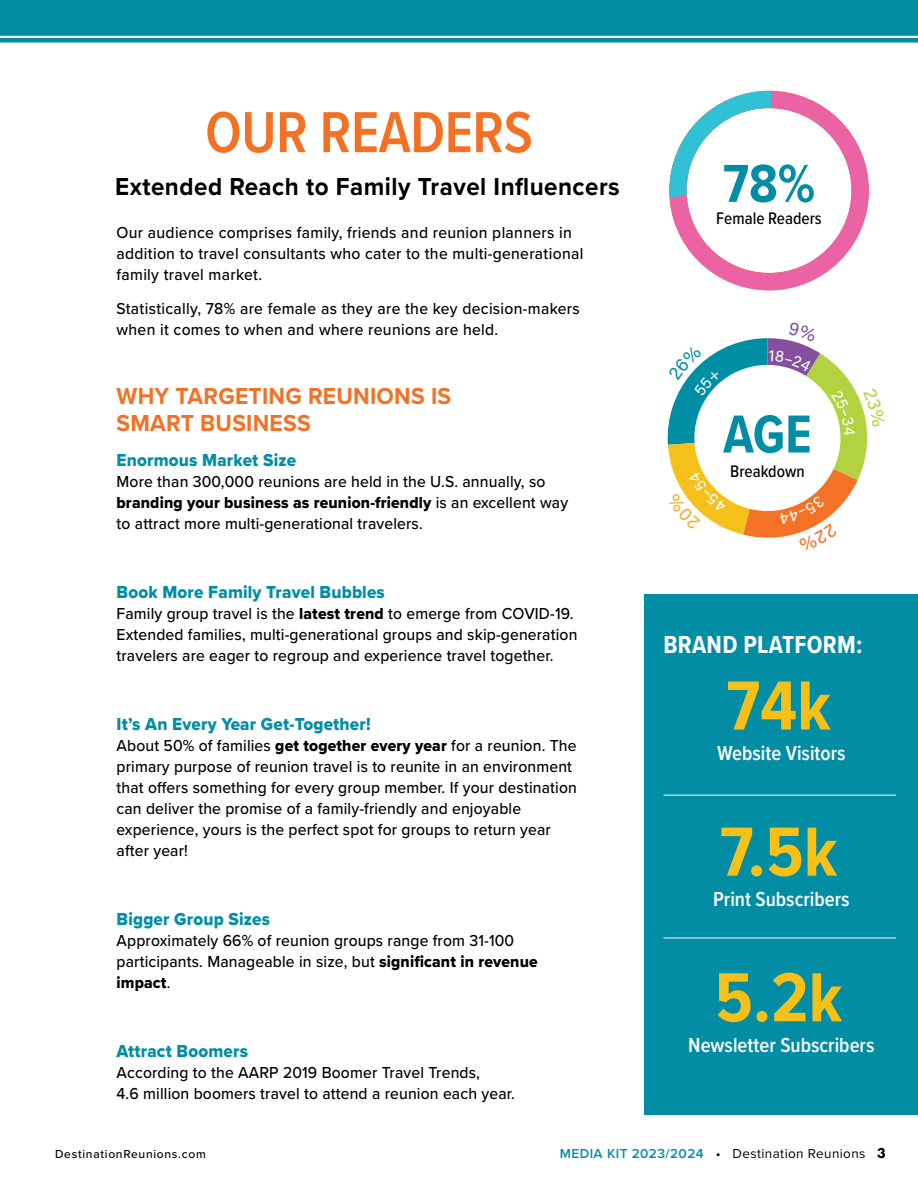
<style>
.page{position:relative;width:918px;height:1188px;background:#fff}
.page>*{position:absolute;margin:0;border:0;box-sizing:border-box;transform-origin:0 0}
.t1{font:700 72px/145.8px "Proxima Nova Cond";color:#f7c019}
.t2{font:600 60px "Proxima Nova Cond";letter-spacing:-.01em;color:#f37125}
.t3{font:700 55.35px "Proxima Nova Cond";color:#018ea5}
.t4{font:700 25.5px "Proxima Nova";letter-spacing:.02em;color:#000;scale:.95 1}
.t5{font:700 25.5px "Proxima Nova Cond";letter-spacing:.01em;color:#fff}
.t6{font:700 24px/27px "Proxima Nova";letter-spacing:.01em;color:#f37125;scale:.95 1}
.t7{font:600 21px "Proxima Nova Cond";color:#fff}
.t8{font:18px "Proxima Nova Extrabld";letter-spacing:.01em;color:#018ea5;scale:.95 1}
.t9{font:500 17.4px "Proxima Nova Cond";color:#000}
.t10{font:500 16.5px/21px "Proxima Nova";letter-spacing:.01em;color:#000;scale:.95 1}
.t11{font:16.5px "Proxima Nova Extrabld";letter-spacing:.01em;color:#000;scale:.95 1}
.t12{font:13.5px "Proxima Nova";letter-spacing:.03em;color:#000}
.t13{font:500 12px "Proxima Nova";letter-spacing:.06em;color:#000}
.s1{font-family:"Proxima Nova";font-weight:500}
.s2{font-family:"Proxima Nova Extrabld";font-weight:400}
.s3{font-weight:600;color:#018ea5}
.s4{font-family:"Futura PT";font-weight:800;font-size:15px}
</style>
<div class="page">
<svg style="left:669px;top:91px;width:200px;height:199px"></svg>
<div style="left:645px;top:594px;width:273px;height:521px;background:#018ea5"></div>
<hr style="left:664px;top:795px;width:232px;height:1px;background:#fff">
<hr style="left:664px;top:938px;width:232px;height:1px;background:#fff">
<svg style="left:0;top:38px;width:918px;height:5px;background:#1a99ae"></svg>
<div style="left:0;top:0;width:918px;height:36px;background:#018ea5"></div>
<svg style="left:667px;top:338px;width:201px;height:200px"></svg>
<h2 class="t2" style="left:205px;top:88px;width:329px">OUR READERS</h2>
<h3 class="t4" style="left:115px;top:168px;width:533px">Extended Reach to Family Travel Influencers</h3>
<p class="t10" style="left:117px;top:221px;width:493px">Our audience comprises family, friends and reunion planners in addition to travel consultants who cater to the multi-generational family travel market.</p>
<p class="t10" style="left:117px;top:298px;width:489px">Statistically, 78% are female as they are the key decision-makers when it comes to when and where reunions are held.</p>
<h3 class="t6" style="left:117px;top:382px;width:354px">WHY TARGETING REUNIONS IS<br>SMART BUSINESS</h3>
<p class="t8" style="left:117px;top:446px;width:191px">Enormous Market Size</p>
<p class="t10" style="left:117px;top:470px;width:453px">More than 300,000 reunions are held in the U.S. annually, so</p>
<p class="t11" style="left:117px;top:490px;width:477px">branding your business as reunion-friendly <span class="s1">is an excellent way</span></p>
<p class="t10" style="left:117px;top:512px;width:324px">to attract more multi-generational travelers.</p>
<p class="t8" style="left:117px;top:578px;width:284px">Book More Family Travel Bubbles</p>
<p class="t10" style="left:117px;top:602px;width:487px">Family group travel is the <span class="s2">latest trend</span> to emerge from COVID-19.<br>Extended families, multi-generational groups and skip-generation travelers are eager to regroup and experience travel together.</p>
<p class="t8" style="left:117px;top:710px;width:269px">It’s An Every Year Get-Together!</p>
<p class="t10" style="left:117px;top:734px;width:486px">About 50% of families <span class="s2">get together every year</span> for a reunion. The primary purpose of reunion travel is to reunite in an environment that offers something for every group member. If your destination can deliver the promise of a family-friendly and enjoyable experience, yours is the perfect spot for groups to return year after year!</p>
<p class="t8" style="left:117px;top:905px;width:163px">Bigger Group Sizes</p>
<p class="t10" style="left:117px;top:929px;width:445px">Approximately 66% of reunion groups range from 31-100 participants. Manageable in size, but <span class="s2">significant in revenue</span></p>
<p class="t11" style="left:117px;top:970px;width:58px">impact<span class="s1">.</span></p>
<p class="t8" style="left:117px;top:1037px;width:140px">Attract Boomers</p>
<p class="t10" style="left:117px;top:1061px;width:421px">According to the AARP 2019 Boomer Travel Trends,<br>4.6 million boomers travel to attend a reunion each year.</p>
<h3 class="t3" style="left:723px;top:143px;width:94px">78%</h3>
<p class="t9" style="left:716px;top:206px;width:107px">Female Readers</p>
<h3 class="t3" style="left:723px;top:393px;width:90px">AGE</h3>
<p class="t9" style="left:730px;top:458px;width:76px">Breakdown</p>
<h3 class="t5" style="left:664px;top:626px;width:200px">BRAND PLATFORM:</h3>
<h1 class="t1" style="left:715px;top:631px;width:129px">74k<br>7.5k<br>5.2k</h1>
<p class="t7" style="left:717px;top:737px;width:130px">Website Visitors</p>
<p class="t7" style="left:713px;top:884px;width:138px">Print Subscribers</p>
<p class="t7" style="left:688px;top:1029px;width:188px">Newsletter Subscribers</p>
<p class="t13" style="left:55px;top:1145px;width:152px">DestinationReunions.com</p>
<p class="t12" style="left:560px;top:1143px;width:328px"><span class="s3">MEDIA KIT 2023/2024</span> • Destination Reunions <span class="s4">3</span></p>
</div>
